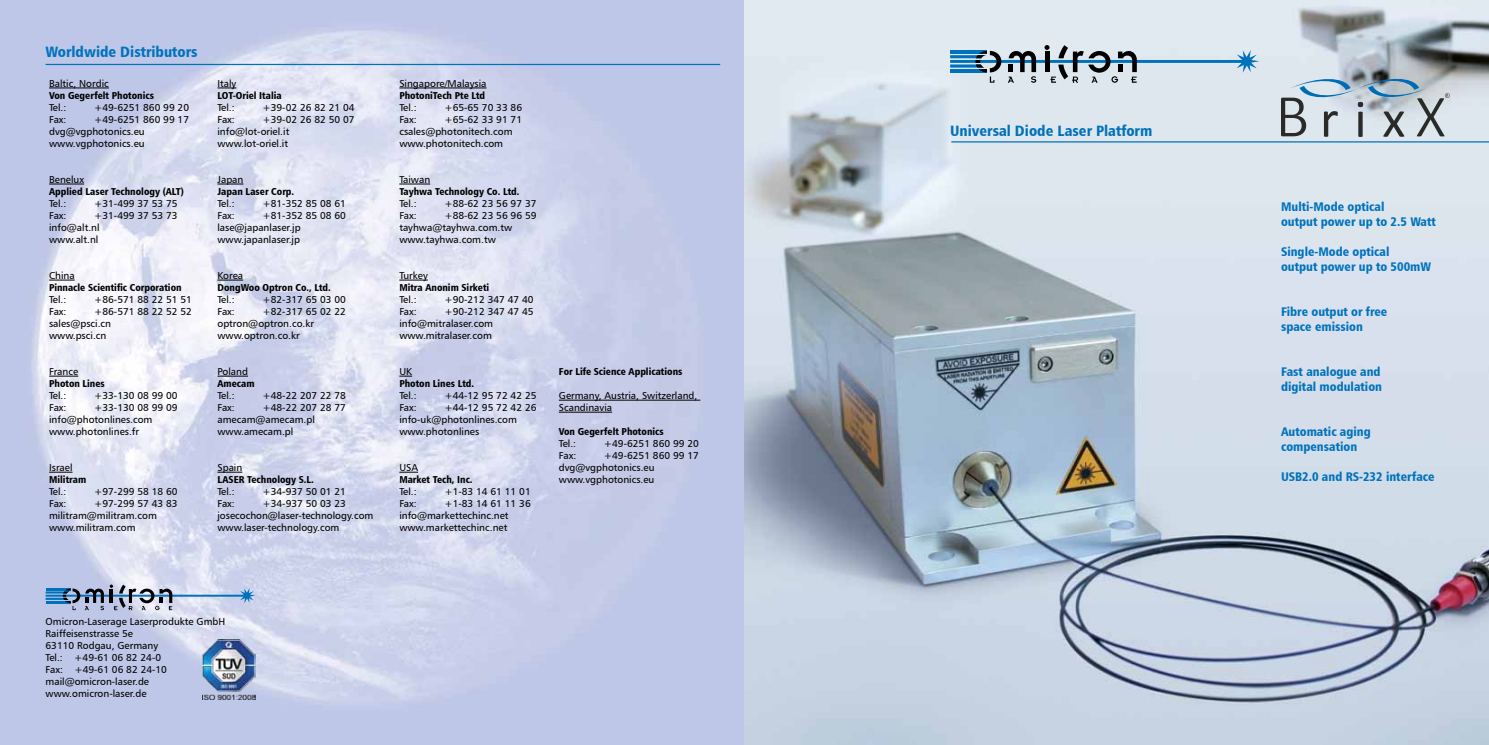
<style>
.page{position:relative;width:1489px;height:745px;background:#fff}
.page>*{position:absolute;margin:0;border:0;box-sizing:border-box;transform-origin:0 0}
.t1{font:15px "Humanist 777 BT Black Condensed B";color:#0072bc}
.t2{font:12.5px/15px "Humanist 777 BT Black Condensed B";color:#0072bc}
.t3{font:10px/12px "Humanist 777 BT Roman B";color:#000}
.t4{font:10px "Humanist 777 BT Black Condensed B";color:#000}
</style>
<div class="page">
<img style="left:0;top:0;width:1488px;height:744px">
<hr style="left:49px;top:88px;width:60px;height:1px;background:#000">
<svg style="left:217px;top:88px;width:19px;height:1px"></svg>
<hr style="left:399px;top:88px;width:87px;height:1px;background:#000">
<hr style="left:49px;top:184px;width:35px;height:1px;background:#000">
<svg style="left:217px;top:184px;width:26px;height:1px"></svg>
<hr style="left:399px;top:184px;width:31px;height:1px;background:#000">
<svg style="left:49px;top:279px;width:26px;height:1px"></svg>
<svg style="left:217px;top:279px;width:26px;height:1px"></svg>
<svg style="left:399px;top:279px;width:29px;height:1px"></svg>
<svg style="left:49px;top:375px;width:29px;height:1px"></svg>
<hr style="left:217px;top:375px;width:31px;height:1px;background:#000">
<svg style="left:399px;top:375px;width:13px;height:1px"></svg>
<hr style="left:559px;top:399px;width:141px;height:1px;background:#000">
<hr style="left:559px;top:411px;width:53px;height:1px;background:#000">
<svg style="left:49px;top:471px;width:24px;height:1px"></svg>
<svg style="left:217px;top:471px;width:25px;height:1px"></svg>
<svg style="left:399px;top:471px;width:19px;height:1px"></svg>
<hr style="left:46px;top:64px;width:674px;height:1px;background:#0072bc">
<svg style="left:950px;top:45px;width:309px;height:38px;background:#a9bdcb"></svg>
<hr style="left:951px;top:141px;width:537px;height:1px;background:#0072bc">
<svg style="left:1280px;top:76px;width:169px;height:61px;background:#b0bcc6"></svg>
<img style="left:203px;top:639px;width:52px;height:60px">
<svg style="left:46px;top:584px;width:209px;height:25px;background:#9eafc9"></svg>
<h1 class="t1" style="left:46px;top:42px;width:153px">Worldwide Distributors</h1>
<p class="t3" style="left:49px;top:77px;width:61px">Baltic, Nordic</p>
<p class="t4" style="left:49px;top:89px;width:106px">Von Gegerfelt Photonics</p>
<p class="t3" style="left:49px;top:101px;width:19px">Tel.:</p>
<p class="t3" style="left:94px;top:101px;width:96px">+49-6251 860 99 20</p>
<p class="t3" style="left:49px;top:113px;width:19px">Fax:</p>
<p class="t3" style="left:49px;top:113px;width:141px;text-indent:45px">+49-6251 860 99 17 dvg@vgphotonics.eu www.vgphotonics.eu</p>
<p class="t3" style="left:217px;top:77px;width:20px">Italy</p>
<p class="t4" style="left:217px;top:89px;width:66px">LOT-Oriel Italia</p>
<p class="t3" style="left:217px;top:101px;width:19px">Tel.:</p>
<p class="t3" style="left:262px;top:101px;width:94px">+39-02 26 82 21 04</p>
<p class="t3" style="left:217px;top:113px;width:19px">Fax:</p>
<p class="t3" style="left:217px;top:113px;width:139px;text-indent:45px">+39-02 26 82 50 07 info@lot-oriel.it www.lot-oriel.it</p>
<p class="t3" style="left:399px;top:77px;width:89px">Singapore/Malaysia</p>
<p class="t4" style="left:399px;top:89px;width:87px">PhotoniTech Pte Ltd</p>
<p class="t3" style="left:399px;top:101px;width:19px">Tel.:</p>
<p class="t3" style="left:444px;top:101px;width:79px">+65-65 70 33 86</p>
<p class="t3" style="left:399px;top:113px;width:19px">Fax:</p>
<p class="t3" style="left:399px;top:113px;width:124px;text-indent:45px">+65-62 33 91 71 csales@photonitech.com www.photonitech.com</p>
<h1 class="t1" style="left:950px;top:121px;width:204px">Universal Diode Laser Platform</h1>
<p class="t3" style="left:49px;top:173px;width:36px">Benelux</p>
<p class="t4" style="left:49px;top:185px;width:136px">Applied Laser Technology (ALT)</p>
<p class="t3" style="left:49px;top:197px;width:19px">Tel.:</p>
<p class="t3" style="left:94px;top:197px;width:85px">+31-499 37 53 75</p>
<p class="t3" style="left:49px;top:209px;width:19px">Fax:</p>
<p class="t3" style="left:49px;top:209px;width:130px;text-indent:45px">+31-499 37 53 73 info@alt.nl<br>www.alt.nl</p>
<p class="t3" style="left:217px;top:173px;width:27px">Japan</p>
<p class="t4" style="left:217px;top:185px;width:78px">Japan Laser Corp.</p>
<p class="t3" style="left:217px;top:197px;width:19px">Tel.:</p>
<p class="t3" style="left:262px;top:197px;width:85px">+81-352 85 08 61</p>
<p class="t3" style="left:217px;top:209px;width:19px">Fax:</p>
<p class="t3" style="left:217px;top:209px;width:130px;text-indent:45px">+81-352 85 08 60 lase@japanlaser.jp www.japanlaser.jp</p>
<p class="t3" style="left:399px;top:173px;width:32px">Taiwan</p>
<p class="t4" style="left:399px;top:185px;width:122px">Tayhwa Technology Co. Ltd.</p>
<p class="t3" style="left:399px;top:197px;width:19px">Tel.:</p>
<p class="t3" style="left:444px;top:197px;width:94px">+88-62 23 56 97 37</p>
<p class="t3" style="left:399px;top:209px;width:19px">Fax:</p>
<p class="t3" style="left:399px;top:209px;width:139px;text-indent:45px">+88-62 23 56 96 59 tayhwa@tayhwa.com.tw www.tayhwa.com.tw</p>
<p class="t3" style="left:49px;top:269px;width:27px">China</p>
<p class="t4" style="left:49px;top:281px;width:134px">Pinnacle Scientific Corporation</p>
<p class="t3" style="left:49px;top:293px;width:19px">Tel.:</p>
<p class="t3" style="left:94px;top:293px;width:99px">+86-571 88 22 51 51</p>
<p class="t3" style="left:49px;top:305px;width:19px">Fax:</p>
<p class="t3" style="left:49px;top:305px;width:144px;text-indent:45px">+86-571 88 22 52 52 sales@psci.cn<br>www.psci.cn</p>
<p class="t3" style="left:217px;top:269px;width:27px">Korea</p>
<p class="t4" style="left:217px;top:281px;width:115px">DongWoo Optron Co., Ltd.</p>
<p class="t3" style="left:217px;top:293px;width:19px">Tel.:</p>
<p class="t3" style="left:262px;top:293px;width:85px">+82-317 65 03 00</p>
<p class="t3" style="left:217px;top:305px;width:19px">Fax:</p>
<p class="t3" style="left:217px;top:305px;width:130px;text-indent:45px">+82-317 65 02 22 optron@optron.co.kr www.optron.co.kr</p>
<p class="t3" style="left:399px;top:269px;width:30px">Turkey</p>
<p class="t4" style="left:399px;top:281px;width:91px">Mitra Anonim Sirketi</p>
<p class="t3" style="left:399px;top:293px;width:19px">Tel.:</p>
<p class="t3" style="left:444px;top:293px;width:91px">+90-212 347 47 40</p>
<p class="t3" style="left:399px;top:305px;width:19px">Fax:</p>
<p class="t3" style="left:399px;top:305px;width:136px;text-indent:45px">+90-212 347 47 45 info@mitralaser.com www.mitralaser.com</p>
<p class="t3" style="left:49px;top:365px;width:31px">France</p>
<p class="t4" style="left:49px;top:377px;width:57px">Photon Lines</p>
<p class="t3" style="left:49px;top:389px;width:19px">Tel.:</p>
<p class="t3" style="left:94px;top:389px;width:85px">+33-130 08 99 00</p>
<p class="t3" style="left:49px;top:401px;width:19px">Fax:</p>
<p class="t3" style="left:49px;top:401px;width:130px;text-indent:45px">+33-130 08 99 09 info@photonlines.com www.photonlines.fr</p>
<p class="t3" style="left:49px;top:461px;width:25px">Israel</p>
<p class="t4" style="left:49px;top:473px;width:39px">Militram</p>
<p class="t3" style="left:49px;top:485px;width:19px">Tel.:</p>
<p class="t3" style="left:94px;top:485px;width:85px">+97-299 58 18 60</p>
<p class="t3" style="left:49px;top:497px;width:19px">Fax:</p>
<p class="t3" style="left:49px;top:497px;width:130px;text-indent:45px">+97-299 57 43 83 militram@militram.com www.militram.com</p>
<p class="t3" style="left:217px;top:365px;width:32px">Poland</p>
<p class="t4" style="left:217px;top:377px;width:39px">Amecam</p>
<p class="t3" style="left:217px;top:389px;width:19px">Tel.:</p>
<p class="t3" style="left:262px;top:389px;width:85px">+48-22 207 22 78</p>
<p class="t3" style="left:217px;top:401px;width:19px">Fax:</p>
<p class="t3" style="left:217px;top:401px;width:130px;text-indent:45px">+48-22 207 28 77 amecam@amecam.pl www.amecam.pl</p>
<p class="t3" style="left:217px;top:461px;width:26px">Spain</p>
<p class="t4" style="left:217px;top:473px;width:98px">LASER Technology S.L.</p>
<p class="t3" style="left:217px;top:485px;width:19px">Tel.:</p>
<p class="t3" style="left:262px;top:485px;width:85px">+34-937 50 01 21</p>
<p class="t3" style="left:217px;top:497px;width:19px">Fax:</p>
<p class="t3" style="left:217px;top:497px;width:157px;text-indent:45px">+34-937 50 03 23 josecochon@laser-technology.com www.laser-technology.com</p>
<p class="t3" style="left:399px;top:365px;width:14px">UK</p>
<p class="t4" style="left:399px;top:377px;width:76px">Photon Lines Ltd.</p>
<p class="t3" style="left:399px;top:389px;width:19px">Tel.:</p>
<p class="t3" style="left:444px;top:389px;width:94px">+44-12 95 72 42 25</p>
<p class="t3" style="left:399px;top:401px;width:19px">Fax:</p>
<p class="t3" style="left:399px;top:401px;width:139px;text-indent:45px">+44-12 95 72 42 26 info-uk@photonlines.com www.photonlines</p>
<p class="t3" style="left:399px;top:461px;width:20px">USA</p>
<p class="t4" style="left:399px;top:473px;width:75px">Market Tech, Inc.</p>
<p class="t3" style="left:399px;top:485px;width:19px">Tel.:</p>
<p class="t3" style="left:444px;top:485px;width:88px">+1-83 14 61 11 01</p>
<p class="t3" style="left:399px;top:497px;width:19px">Fax:</p>
<p class="t3" style="left:399px;top:497px;width:133px;text-indent:45px">+1-83 14 61 11 36 info@markettechinc.net www.markettechinc.net</p>
<p class="t4" style="left:559px;top:365px;width:125px">For Life Science Applications</p>
<p class="t3" style="left:559px;top:389px;width:140px">Germany, Austria, Switzerland,<br>Scandinavia</p>
<p class="t4" style="left:559px;top:425px;width:106px">Von Gegerfelt Photonics</p>
<p class="t3" style="left:559px;top:437px;width:19px">Tel.:</p>
<p class="t3" style="left:604px;top:437px;width:96px">+49-6251 860 99 20</p>
<p class="t3" style="left:559px;top:449px;width:19px">Fax:</p>
<p class="t3" style="left:559px;top:449px;width:141px;text-indent:45px">+49-6251 860 99 17 dvg@vgphotonics.eu www.vgphotonics.eu</p>
<p class="t2" style="left:1280px;top:198px;width:156px">Multi-Mode optical<br>output power up to 2.5 Watt</p>
<p class="t2" style="left:1280px;top:243px;width:152px">Single-Mode optical<br>output power up to 500mW</p>
<p class="t2" style="left:1280px;top:303px;width:108px">Fibre output or free space emission</p>
<p class="t2" style="left:1280px;top:363px;width:103px">Fast analogue and digital modulation</p>
<p class="t2" style="left:1280px;top:423px;width:91px">Automatic aging compensation</p>
<p class="t2" style="left:1280px;top:468px;width:155px">USB2.0 and RS-232 interface</p>
<p class="t3" style="left:46px;top:614px;width:181px">Omicron-Laserage Laserprodukte GmbH<br>Raiffeisenstrasse 5e<br>63110 Rodgau, Germany<br>Tel.: +49-61 06 82 24-0<br>Fax: +49-61 06 82 24-10 mail@omicron-laser.de www.omicron-laser.de</p>
</div>
